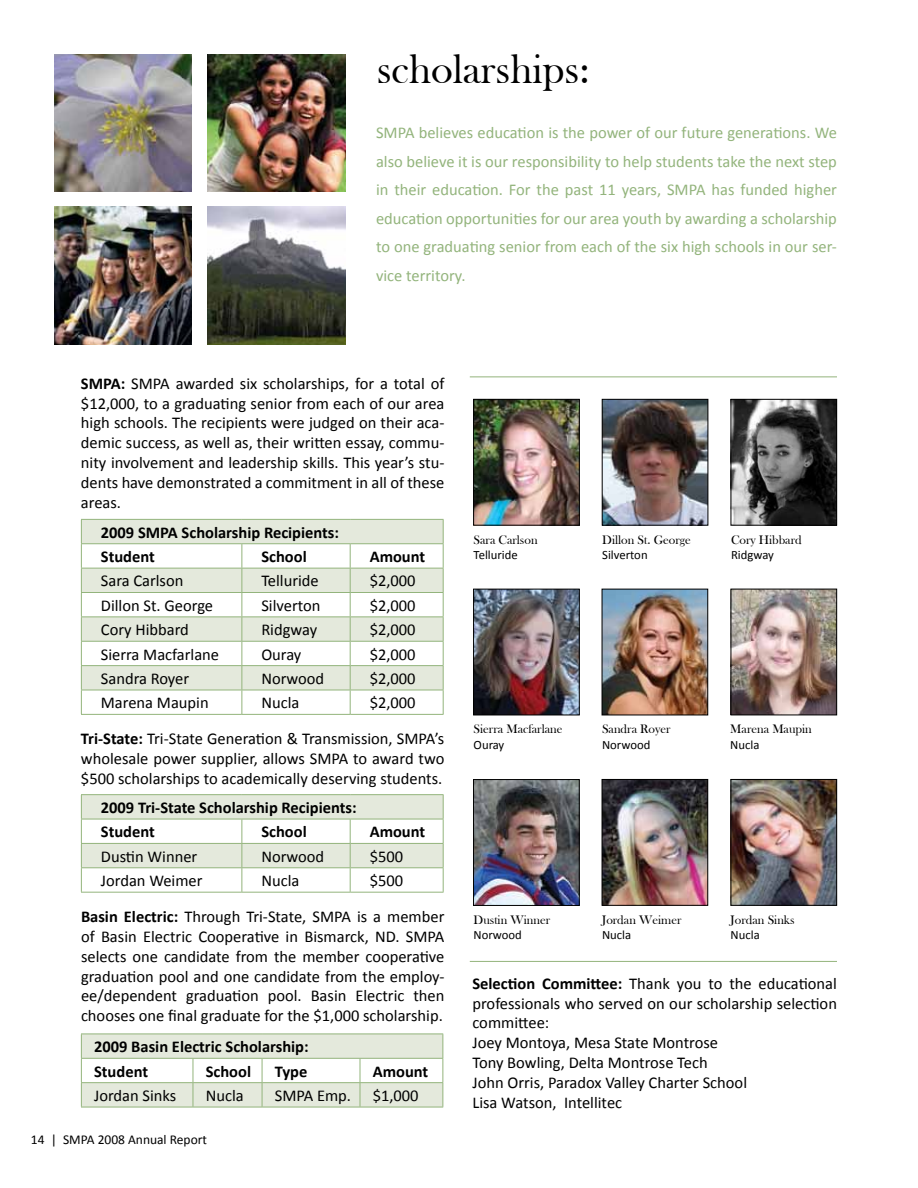
<style>
.page{position:relative;width:918px;height:1188px;background:#fff}
.page>*{position:absolute;margin:0;border:0;box-sizing:border-box;transform-origin:0 0}
.t1{font:42px "Bask Old Face";color:#000}
.t2{font:16.5px/19.8px "Calibri";color:#000}
.t3{font:16.5px/28.5px "Calibri";color:#93b47c;text-align:justify}
.t4{font:700 16.5px/24.3px "Calibri";color:#000}
.t5{font:13.5px "Calibri";color:#000}
.t6{font:12.75px "Bask Old Face";color:#000}
.t7{font:12.75px "Calibri";color:#000}
.s1{font-weight:700}
</style>
<div class="page">
<img style="left:54px;top:207px;width:138px;height:138px">
<img style="left:207px;top:207px;width:138px;height:138px">
<img style="left:54px;top:54px;width:138px;height:138px">
<img style="left:207px;top:54px;width:138px;height:138px">
<svg style="left:82px;top:520px;width:361px;height:170px;fill:#e4e9dc"></svg>
<hr style="left:81px;top:519px;width:161px;height:1px;background:#93b47c">
<hr style="left:242px;top:519px;width:108px;height:1px;background:#93b47c">
<hr style="left:350px;top:519px;width:94px;height:1px;background:#93b47c">
<hr style="left:81px;top:543px;width:161px;height:1px;background:#93b47c">
<hr style="left:242px;top:543px;width:108px;height:1px;background:#93b47c">
<hr style="left:350px;top:543px;width:94px;height:1px;background:#93b47c">
<hr style="left:81px;top:568px;width:161px;height:1px;background:#93b47c">
<hr style="left:242px;top:568px;width:108px;height:1px;background:#93b47c">
<hr style="left:350px;top:568px;width:94px;height:1px;background:#93b47c">
<hr style="left:81px;top:592px;width:161px;height:1px;background:#93b47c">
<hr style="left:242px;top:592px;width:108px;height:1px;background:#93b47c">
<hr style="left:350px;top:592px;width:94px;height:1px;background:#93b47c">
<hr style="left:81px;top:616px;width:161px;height:1px;background:#93b47c">
<hr style="left:242px;top:616px;width:108px;height:1px;background:#93b47c">
<hr style="left:350px;top:616px;width:94px;height:1px;background:#93b47c">
<hr style="left:81px;top:641px;width:161px;height:1px;background:#93b47c">
<hr style="left:242px;top:641px;width:108px;height:1px;background:#93b47c">
<hr style="left:350px;top:641px;width:94px;height:1px;background:#93b47c">
<hr style="left:81px;top:665px;width:161px;height:1px;background:#93b47c">
<hr style="left:242px;top:665px;width:108px;height:1px;background:#93b47c">
<hr style="left:350px;top:665px;width:94px;height:1px;background:#93b47c">
<hr style="left:81px;top:690px;width:161px;height:1px;background:#93b47c">
<svg style="left:81px;top:520px;width:1px;height:194px"></svg>
<hr style="left:242px;top:690px;width:108px;height:1px;background:#93b47c">
<svg style="left:242px;top:544px;width:1px;height:170px"></svg>
<hr style="left:350px;top:690px;width:94px;height:1px;background:#93b47c">
<svg style="left:350px;top:544px;width:1px;height:170px"></svg>
<svg style="left:443px;top:520px;width:1px;height:194px"></svg>
<hr style="left:81px;top:714px;width:161px;height:1px;background:#93b47c">
<hr style="left:242px;top:714px;width:108px;height:1px;background:#93b47c">
<hr style="left:350px;top:714px;width:94px;height:1px;background:#93b47c">
<hr style="left:81px;top:794px;width:161px;height:1px;background:#93b47c">
<hr style="left:242px;top:794px;width:108px;height:1px;background:#93b47c">
<hr style="left:350px;top:794px;width:94px;height:1px;background:#93b47c">
<svg style="left:81px;top:795px;width:363px;height:97px"></svg>
<hr style="left:81px;top:892px;width:161px;height:1px;background:#93b47c">
<hr style="left:242px;top:892px;width:108px;height:1px;background:#93b47c">
<hr style="left:350px;top:892px;width:94px;height:1px;background:#93b47c">
<svg style="left:81px;top:1034px;width:362px;height:73px"></svg>
<hr style="left:81px;top:1107px;width:112px;height:1px;background:#93b47c">
<hr style="left:193px;top:1107px;width:69px;height:1px;background:#93b47c">
<hr style="left:262px;top:1107px;width:98px;height:1px;background:#93b47c">
<hr style="left:360px;top:1107px;width:83px;height:1px;background:#93b47c">
<img style="left:733px;top:591px;width:102px;height:122px">
<div style="left:731px;top:589px;width:106px;height:126px;border:1px solid #000"></div>
<img style="left:733px;top:781px;width:102px;height:123px">
<div style="left:731px;top:779px;width:106px;height:127px;border:1px solid #000"></div>
<img style="left:604px;top:781px;width:102px;height:123px">
<div style="left:602px;top:779px;width:106px;height:127px;border:1px solid #000"></div>
<img style="left:475px;top:781px;width:103px;height:123px">
<div style="left:473px;top:779px;width:107px;height:127px;border:1px solid #000"></div>
<img style="left:604px;top:401px;width:102px;height:123px">
<div style="left:602px;top:399px;width:106px;height:127px;border:1px solid #000"></div>
<img style="left:604px;top:591px;width:102px;height:122px">
<div style="left:602px;top:589px;width:106px;height:126px;border:1px solid #000"></div>
<img style="left:733px;top:401px;width:102px;height:123px">
<div style="left:731px;top:399px;width:106px;height:127px;border:1px solid #000"></div>
<img style="left:475px;top:591px;width:103px;height:122px">
<div style="left:473px;top:589px;width:107px;height:126px;border:1px solid #000"></div>
<img style="left:475px;top:401px;width:103px;height:123px">
<div style="left:473px;top:399px;width:107px;height:127px;border:1px solid #000"></div>
<hr style="left:470px;top:376px;width:367px;height:1px;background:#93b47c">
<hr style="left:470px;top:961px;width:367px;height:1px;background:#93b47c">
<h1 class="t1" style="left:377px;top:46px;width:214px">scholarships:</h1>
<p class="t3" style="left:376px;top:118px;width:462px">SMPA believes education is the power of our future generations. We also believe it is our responsibility to help students take the next step in their education. For the past 11 years, SMPA has funded higher education opportunities for our area youth by awarding a scholarship to one graduati ng senior from each of the six high schools in our ser&shy;vice territory.</p>
<p class="t2" style="left:81px;top:373px;width:365px;text-align:justify"><span class="s1">SMPA:</span> SMPA awarded six scholarships, for a total of $12,000, to a graduati ng senior from each of our area high schools. The recipients were judged on their aca&shy;demic success, as well as, their written essay, commu&shy;nity involvement and leadership skills. This year’s stu&shy;dents have demonstrated a commitment in all of these areas.</p>
<p class="t4" style="left:101px;top:519px;width:240px">2009 SMPA Scholarship Recipients:<br>Student</p>
<p class="t4" style="left:261px;top:544px;width:47px">School</p>
<p class="t4" style="left:370px;top:544px;width:57px">Amount</p>
<p class="t2" style="left:101px;top:570px;width:84px">Sara Carlson</p>
<p class="t2" style="left:261px;top:570px;width:59px">Telluride</p>
<p class="t2" style="left:370px;top:570px;width:47px">$2,000</p>
<p class="t2" style="left:101px;top:595px;width:114px">Dillon St. George</p>
<p class="t2" style="left:261px;top:595px;width:61px">Silverton</p>
<p class="t2" style="left:370px;top:595px;width:47px">$2,000</p>
<p class="t2" style="left:101px;top:619px;width:90px">Cory Hibbard</p>
<p class="t2" style="left:261px;top:619px;width:57px">Ridgway</p>
<p class="t2" style="left:370px;top:619px;width:47px">$2,000</p>
<p class="t2" style="left:101px;top:643px;width:120px">Sierra Macfarlane</p>
<p class="t2" style="left:261px;top:643px;width:42px">Ouray</p>
<p class="t2" style="left:370px;top:643px;width:47px">$2,000</p>
<p class="t2" style="left:101px;top:668px;width:90px">Sandra Royer</p>
<p class="t2" style="left:261px;top:668px;width:64px">Norwood</p>
<p class="t2" style="left:370px;top:668px;width:47px">$2,000</p>
<p class="t2" style="left:101px;top:692px;width:109px">Marena Maupin</p>
<p class="t2" style="left:261px;top:692px;width:39px">Nucla</p>
<p class="t2" style="left:81px;top:684px;width:365px;line-height:36px;text-indent:289px">$2,000<br><span class="s1">Tri-State:</span> Tri-State Generation &amp; Transmission, SMPA’s</p>
<p class="t2" style="left:81px;top:748px;width:365px">wholesale power supplier, allows SMPA to award two $500 scholarships to academically deserving students.</p>
<p class="t4" style="left:101px;top:795px;width:257px">2009 Tri-State Scholarship Recipients:<br>Student</p>
<p class="t4" style="left:261px;top:819px;width:47px">School</p>
<p class="t4" style="left:370px;top:819px;width:57px">Amount</p>
<p class="t2" style="left:101px;top:846px;width:98px">Dustin Winner</p>
<p class="t2" style="left:261px;top:846px;width:64px">Norwood</p>
<p class="t2" style="left:370px;top:846px;width:35px">$500</p>
<p class="t2" style="left:101px;top:870px;width:103px">Jordan Weimer</p>
<p class="t2" style="left:261px;top:870px;width:39px">Nucla</p>
<p class="t2" style="left:81px;top:862px;width:365px;line-height:36px;text-indent:289px">$500<br><span class="s1">Basin Electric:</span> Through Tri-State, SMPA is a member</p>
<p class="t2" style="left:81px;top:926px;width:365px;text-align:justify">of Basin Electric Cooperative in Bismarck, ND. SMPA selects one candidate from the member cooperative graduation pool and one candidate from the employ&shy;ee/dependent graduation pool. Basin Electric then chooses one final graduate for the $1,000 scholarship.</p>
<p class="t4" style="left:94px;top:1034px;width:216px">2009 Basin Electric Scholarship:<br>Student</p>
<p class="t4" style="left:206px;top:1058px;width:47px">School</p>
<p class="t4" style="left:275px;top:1058px;width:34px">Type</p>
<p class="t4" style="left:373px;top:1058px;width:57px">Amount</p>
<p class="t2" style="left:94px;top:1085px;width:84px">Jordan Sinks</p>
<p class="t2" style="left:206px;top:1085px;width:39px">Nucla</p>
<p class="t2" style="left:275px;top:1085px;width:78px">SMPA Emp.</p>
<p class="t2" style="left:373px;top:1085px;width:47px">$1,000</p>
<p class="t5" style="left:31px;top:1131px;width:178px">14 | SMPA 2008 Annual Report</p>
<p class="t6" style="left:474px;top:532px;width:65px">Sara Carlson</p>
<p class="t7" style="left:474px;top:547px;width:46px">Telluride</p>
<p class="t6" style="left:602px;top:532px;width:90px">Dillon St. George</p>
<p class="t7" style="left:602px;top:547px;width:47px">Silverton</p>
<p class="t6" style="left:731px;top:532px;width:72px">Cory Hibbard</p>
<p class="t7" style="left:731px;top:547px;width:44px">Ridgway</p>
<p class="t6" style="left:474px;top:722px;width:90px">Sierra Macfarlane</p>
<p class="t7" style="left:474px;top:736px;width:32px">Ouray</p>
<p class="t6" style="left:602px;top:722px;width:70px">Sandra Royer</p>
<p class="t7" style="left:602px;top:736px;width:50px">Norwood</p>
<p class="t6" style="left:730px;top:722px;width:83px">Marena Maupin</p>
<p class="t7" style="left:730px;top:736px;width:31px">Nucla</p>
<p class="t6" style="left:474px;top:913px;width:78px">Dustin Winner</p>
<p class="t7" style="left:474px;top:927px;width:50px">Norwood</p>
<p class="t6" style="left:602px;top:913px;width:81px">Jordan Weimer</p>
<p class="t7" style="left:602px;top:927px;width:31px">Nucla</p>
<p class="t6" style="left:731px;top:913px;width:66px">Jordan Sinks</p>
<p class="t7" style="left:731px;top:927px;width:31px">Nucla</p>
<p class="t2" style="left:472px;top:973px;width:366px"><span class="s1">Selection Committee:</span> Thank you to the educational professionals who served on our scholarship selection committee:<br>Joey Montoya, Mesa State Montrose<br>Tony Bowling, Delta Montrose Tech<br>John Orris, Paradox Valley Charter School<br>Lisa Watson, Intellitec</p>
</div>
